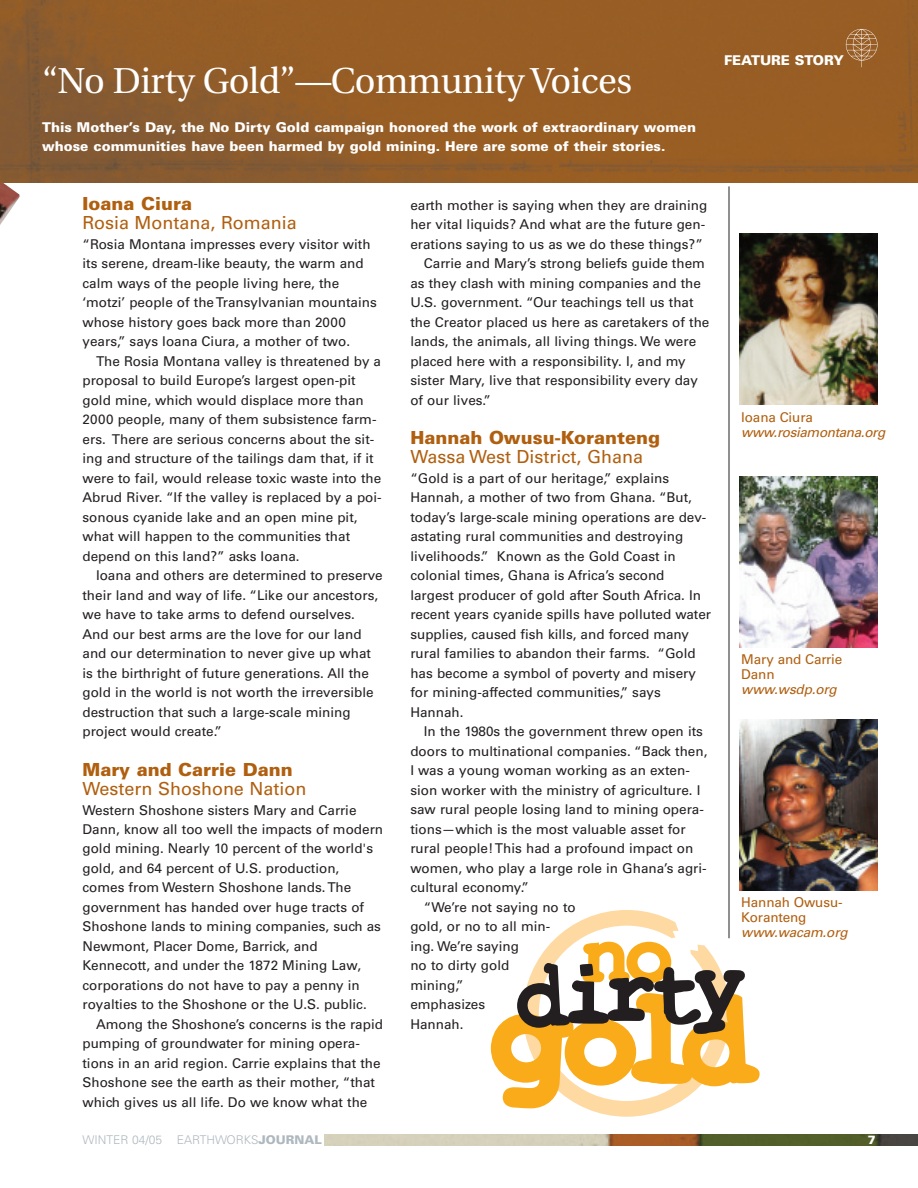
<style>
.page{position:relative;width:918px;height:1188px;background:#fff}
.page>*{position:absolute;margin:0;border:0;box-sizing:border-box;transform-origin:0 0}
.t1{font:36px "Utopia";letter-spacing:-.01em;color:#fff}
.t2{font:18px "Univers";color:#b05f0f}
.t3{font:900 18px "Univers";color:#b05f0f}
.t4{font:13.5px/19.5px "Univers";color:#231f20}
.t5{font:900 13.5px/19.5px "Univers";color:#fff}
.t6{font:13.5px/15px "Univers";letter-spacing:-.01em;color:#b05f0f}
.t7{font:italic 13.5px "Univers";letter-spacing:-.01em;color:#b05f0f}
.t8{font:italic 13.5px "Univers";letter-spacing:-.03em;color:#b05f0f}
.t9{font:300 12px "Univers";color:#aeb8be}
.t10{font:900 12px "Univers";color:#fff}
.s1{font-weight:900}
</style>
<div class="page">
<img style="left:324px;top:1134px;width:594px;height:12px">
<img style="left:0;top:182px;width:20px;height:43px">
<hr style="left:729px;top:186px;width:1px;height:752px;background:#231f20">
<img style="left:0;top:0;width:918px;height:182px">
<img style="left:740px;top:234px;width:138px;height:170px">
<img style="left:740px;top:477px;width:138px;height:170px">
<img style="left:740px;top:720px;width:138px;height:170px">
<svg style="left:491px;top:910px;width:269px;height:207px"></svg>
<svg style="left:846px;top:29px;width:32px;height:38px"></svg>
<h1 class="t1" style="left:42px;top:66px;width:592px">“No Dirty Gold”—Community Voices</h1>
<p class="t5" style="left:42px;top:119px;width:656px">This Mother’s Day, the No Dirty Gold campaign honored the work of extraordinary women whose communities have been harmed by gold mining. Here are some of their stories.</p>
<p class="t5" style="left:724px;top:52px;width:121px">FEATURE STORY</p>
<h2 class="t3" style="left:82px;top:197px;width:111px">Ioana Ciura</h2>
<h2 class="t2" style="left:82px;top:217px;width:216px">Rosia Montana, Romania</h2>
<p class="t4" style="left:82px;top:236px;width:296px">“Rosia Montana impresses every visitor with its serene, dream-like beauty, the warm and calm ways of the people living here, the ‘motzi’ people of the Transylvanian mountains whose history goes back more than 2000 years,” says Ioana Ciura, a mother of two.</p>
<p class="t4" style="left:82px;top:353px;width:301px;text-indent:14px">The Rosia Montana valley is threatened by a proposal to build Europe’s largest open-pit gold mine, which would displace more than 2000 people, many of them subsistence farm&shy;ers. There are serious concerns about the sit&shy;ing and structure of the tailings dam that, if it were to fail, would release toxic waste into the Abrud River. “If the valley is replaced by a poi&shy;sonous cyanide lake and an open mine pit, what will happen to the communities that depend on this land?” asks Ioana.</p>
<p class="t4" style="left:82px;top:567px;width:302px;text-indent:14px">Ioana and others are determined to preserve their land and way of life. “Like our ancestors, we have to take arms to defend ourselves.<br>And our best arms are the love for our land and our determination to never give up what is the birthright of future generations. All the gold in the world is not worth the irreversible destruction that such a large-scale mining project would create.”</p>
<h2 class="t3" style="left:82px;top:763px;width:212px">Mary and Carrie Dann</h2>
<h2 class="t2" style="left:82px;top:782px;width:226px">Western Shoshone Nation</h2>
<p class="t4" style="left:82px;top:801px;width:302px">Western Shoshone sisters Mary and Carrie Dann, know all too well the impacts of modern gold mining. Nearly 10 percent of the world's gold, and 64 percent of U.S. production, comes from Western Shoshone lands. The government has handed over huge tracts of Shoshone lands to mining companies, such as Newmont, Placer Dome, Barrick, and Kennecott, and under the 1872 Mining Law, corporations do not have to pay a penny in royalties to the Shoshone or the U.S. public.</p>
<p class="t4" style="left:82px;top:1016px;width:302px;text-indent:14px">Among the Shoshone’s concerns is the rapid pumping of groundwater for mining opera&shy;tions in an arid region. Carrie explains that the Shoshone see the earth as their mother, “that which gives us all life. Do we know what the</p>
<p class="t4" style="left:410px;top:197px;width:299px">earth mother is saying when they are draining</p>
<p class="t4" style="left:410px;top:216px;width:296px">her vital liquids? And what are the future gen-</p>
<p class="t4" style="left:410px;top:236px;width:294px">erations saying to us as we do these things?”</p>
<p class="t4" style="left:424px;top:255px;width:283px">Carrie and Mary’s strong beliefs guide them</p>
<p class="t4" style="left:410px;top:275px;width:292px">as they clash with mining companies and the</p>
<p class="t4" style="left:410px;top:294px;width:285px">U.S. government. “Our teachings tell us that</p>
<p class="t4" style="left:410px;top:314px;width:301px">the Creator placed us here as caretakers of the</p>
<p class="t4" style="left:410px;top:333px;width:287px">lands, the animals, all living things. We were</p>
<p class="t4" style="left:410px;top:353px;width:277px">placed here with a responsibility. I, and my</p>
<p class="t4" style="left:410px;top:372px;width:289px">sister Mary, live that responsibility every day</p>
<p class="t4" style="left:410px;top:392px;width:82px">of our lives.”</p>
<h2 class="t3" style="left:410px;top:431px;width:251px">Hannah Owusu-Koranteng</h2>
<h2 class="t2" style="left:410px;top:451px;width:234px">Wassa West District, Ghana</h2>
<p class="t4" style="left:410px;top:470px;width:302px">“Gold is a part of our heritage,” explains Hannah, a mother of two from Ghana. “But, today’s large-scale mining operations are dev&shy;astating rural communities and destroying livelihoods.” Known as the Gold Coast in colonial times, Ghana is Africa’s second largest producer of gold after South Africa. In recent years cyanide spills have polluted water supplies, caused fish kills, and forced many rural families to abandon their farms. “Gold has become a symbol of poverty and misery for mining-affected communities,” says Hannah.</p>
<p class="t4" style="left:424px;top:723px;width:281px">In the 1980s the government threw open its</p>
<p class="t4" style="left:410px;top:743px;width:299px">doors to multinational companies. “Back then,</p>
<p class="t4" style="left:410px;top:762px;width:281px">I was a young woman working as an exten-</p>
<p class="t4" style="left:410px;top:782px;width:292px">sion worker with the ministry of agriculture. I</p>
<p class="t4" style="left:410px;top:801px;width:295px">saw rural people losing land to mining opera-</p>
<p class="t4" style="left:410px;top:821px;width:277px">tions—which is the most valuable asset for</p>
<p class="t4" style="left:410px;top:840px;width:284px">rural people! This had a profound impact on</p>
<p class="t4" style="left:410px;top:860px;width:298px">women, who play a large role in Ghana’s agri-</p>
<p class="t4" style="left:410px;top:879px;width:120px">cultural economy.”</p>
<p class="t4" style="left:424px;top:899px;width:153px">“We’re not saying no to</p>
<p class="t4" style="left:410px;top:918px;width:141px">gold, or no to all min-</p>
<p class="t4" style="left:410px;top:938px;width:110px">ing. We’re saying</p>
<p class="t4" style="left:410px;top:957px;width:101px">no to dirty gold</p>
<p class="t4" style="left:410px;top:977px;width:55px">mining,”</p>
<p class="t4" style="left:410px;top:996px;width:76px">emphasizes</p>
<p class="t4" style="left:410px;top:1016px;width:55px">Hannah.</p>
<p class="t6" style="left:741px;top:410px;width:73px">Ioana Ciura</p>
<p class="t8" style="left:741px;top:427px;width:146px">www.rosiamontana.org</p>
<p class="t6" style="left:741px;top:653px;width:103px">Mary and Carrie<br>Dann</p>
<p class="t7" style="left:741px;top:685px;width:97px">www.wsdp.org</p>
<p class="t6" style="left:741px;top:896px;width:103px">Hannah Owusu-<br>Koranteng</p>
<p class="t7" style="left:741px;top:927px;width:108px">www.wacam.org</p>
<p class="t9" style="left:82px;top:1135px;width:241px">WINTER 04/05 EARTHWORKS<span class="s1">JOURNAL</span></p>
<p class="t10" style="left:868px;top:1135px;width:10px">7</p>
</div>
